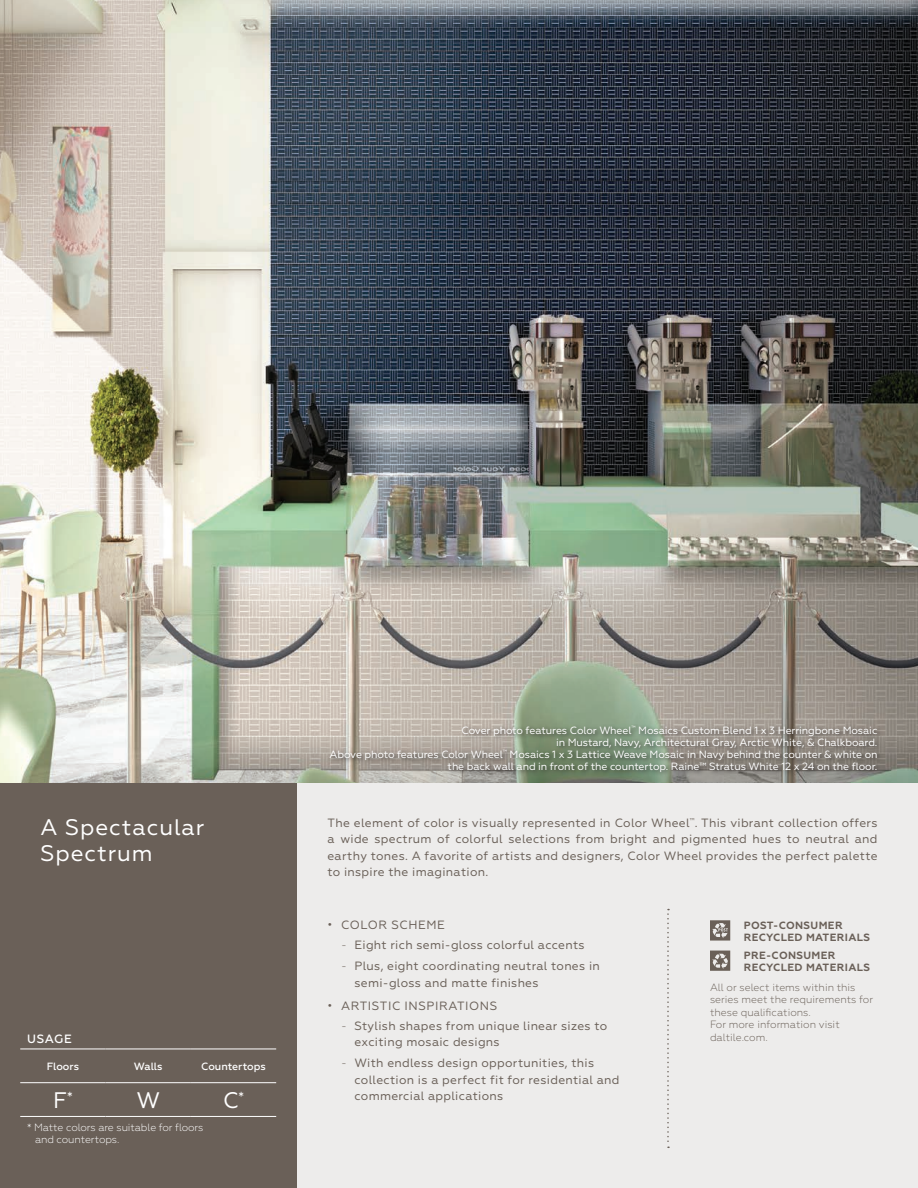
<style>
.page{position:relative;width:918px;height:1188px;background:#fff}
.page>*{position:absolute;margin:0;border:0;box-sizing:border-box;transform-origin:0 0}
.DAL_SS_Selling_State{font:22.5px/25.5px "Geometria";letter-spacing:.04em;color:#fff}
.DAL_SB_Usage_Chart{font:22.5px "Geometria";color:#fff}
.DAL_SS_Romance_Copy{font:12px/16.5px "Geometria";letter-spacing:.025em;color:#6a6058}
.DAL_SS_Romance_Copy-2{font:12px "Geometria";letter-spacing:.05em;color:#6a6058}
.DAL_SB_Chart_Header{font:500 12px "Geometria";letter-spacing:.06em;color:#fff}
.DAL_SS_Photo_Caption{font:10.5px/12px "Geometria";letter-spacing:-.01em;color:#fff;text-align:right}
.t1{font:300 10.5px/12.6px "Geometria";color:#6a6058}
.DAL_SS_Icon_Chart_Te{font:700 10.5px "Geometria";letter-spacing:.035em;color:#6a6058}
.DAL_SS_Chart_Text_Le{font:300 10.5px/12px "Geometria";letter-spacing:-.01em;color:#fff}
.DAL_SB_Chart_Spec_He{font:500 10.5px "Geometria";color:#fff}
.s1{font-weight:300}
</style>
<div class="page">
<img style="left:0;top:0;width:918px;height:783px">
<div style="left:297px;top:783px;width:621px;height:405px;background:#edeceb"></div>
<div style="left:0;top:783px;width:297px;height:405px;background:#6a6058"></div>
<div style="left:328px;top:724px;width:555px;height:54px;background:#231f20;opacity:.75"></div>
<svg style="left:710px;top:920px;width:20px;height:21px"></svg>
<svg style="left:710px;top:951px;width:20px;height:20px"></svg>
<svg style="left:667px;top:909px;width:2px;height:239px"></svg>
<hr style="left:20px;top:1049px;width:86px;height:1px;background:#fff">
<hr style="left:106px;top:1049px;width:85px;height:1px;background:#fff">
<hr style="left:191px;top:1049px;width:85px;height:1px;background:#fff">
<hr style="left:20px;top:1082px;width:86px;height:1px;background:#fff">
<hr style="left:106px;top:1082px;width:85px;height:1px;background:#fff">
<hr style="left:191px;top:1082px;width:85px;height:1px;background:#fff">
<hr style="left:20px;top:1116px;width:86px;height:1px;background:#fff">
<hr style="left:106px;top:1116px;width:85px;height:1px;background:#fff">
<hr style="left:191px;top:1116px;width:85px;height:1px;background:#fff">
<p class="DAL_SS_Selling_State" style="left:40px;top:814px;width:165px">A Spectacular<br>Spectrum</p>
<p class="DAL_SS_Photo_Caption" style="left:462px;top:724px;width:417px">Cover photo features Color Wheel<sup>™</sup> Mosaics Custom Blend 1 x 3 Herringbone Mosaic in Mustard, Navy, Architectural Gray, Arctic White, &amp; Chalkboard.</p>
<p class="DAL_SS_Photo_Caption" style="left:330px;top:748px;width:549px">Above photo features Color Wheel<sup>™</sup> Mosaics 1 x 3 Lattice Weave Mosaic in Navy behind the counter &amp; white on the back wall and in front of the countertop. Raine™ Stratus White 12 x 24 on the floor.</p>
<p class="DAL_SS_Romance_Copy" style="left:328px;top:814px;width:552px;text-align:justify">The element of color is visually represented in Color Wheel<sup>™</sup>. This vibrant collection offers a wide spectrum of colorful selections from bright and pigmented hues to neutral and earthy tones. A favorite of artists and designers, Color Wheel provides the perfect palette to inspire the imagination.</p>
<p class="DAL_SS_Romance_Copy-2" style="left:328px;top:918px;width:119px">• COLOR SCHEME</p>
<p class="DAL_SS_Romance_Copy" style="left:341px;top:937px;width:245px"><span class="s1">-</span> Eight rich semi-gloss colorful accents</p>
<p class="DAL_SS_Romance_Copy" style="left:355px;top:958px;width:247px;text-indent:-13px"><span class="s1">-</span> Plus, eight coordinating neutral tones in semi-gloss and matte finishes</p>
<p class="DAL_SS_Romance_Copy-2" style="left:328px;top:999px;width:171px">• ARTISTIC INSPIRATIONS</p>
<p class="DAL_SS_Romance_Copy" style="left:355px;top:1017px;width:254px;text-indent:-14px"><span class="s1">-</span> Stylish shapes from unique linear sizes to exciting mosaic designs</p>
<p class="DAL_SS_Romance_Copy" style="left:355px;top:1055px;width:267px;text-indent:-14px"><span class="s1">-</span> With endless design opportunities, this collection is a perfect fit for residential and commercial applications</p>
<p class="DAL_SS_Icon_Chart_Te" style="left:744px;top:919px;width:100px">POST-CONSUMER</p>
<p class="DAL_SS_Icon_Chart_Te" style="left:744px;top:931px;width:128px">RECYCLED MATERIALS</p>
<p class="DAL_SS_Icon_Chart_Te" style="left:744px;top:949px;width:93px">PRE-CONSUMER</p>
<p class="DAL_SS_Icon_Chart_Te" style="left:744px;top:961px;width:128px">RECYCLED MATERIALS</p>
<p class="t1" style="left:710px;top:981px;width:165px">All or select items within this series meet the requirements for these qualifications.<br>For more information visit</p>
<p class="DAL_SB_Chart_Header" style="left:27px;top:1032px;width:46px">USAGE</p>
<p class="t1" style="left:710px;top:1031px;width:59px">daltile.com.</p>
<p class="DAL_SB_Chart_Spec_He" style="left:47px;top:1060px;width:34px">Floors</p>
<p class="DAL_SB_Chart_Spec_He" style="left:134px;top:1060px;width:30px">Walls</p>
<p class="DAL_SB_Chart_Spec_He" style="left:201px;top:1060px;width:66px">Countertops</p>
<p class="DAL_SB_Usage_Chart" style="left:53px;top:1087px;width:21px">F<sup>*</sup></p>
<p class="DAL_SB_Usage_Chart" style="left:136px;top:1087px;width:25px">W</p>
<p class="DAL_SB_Usage_Chart" style="left:223px;top:1087px;width:23px">C<sup>*</sup></p>
<p class="DAL_SS_Chart_Text_Le" style="left:35px;top:1122px;width:170px;text-indent:-8px">* Matte colors are suitable for floors and countertops.</p>
</div>
